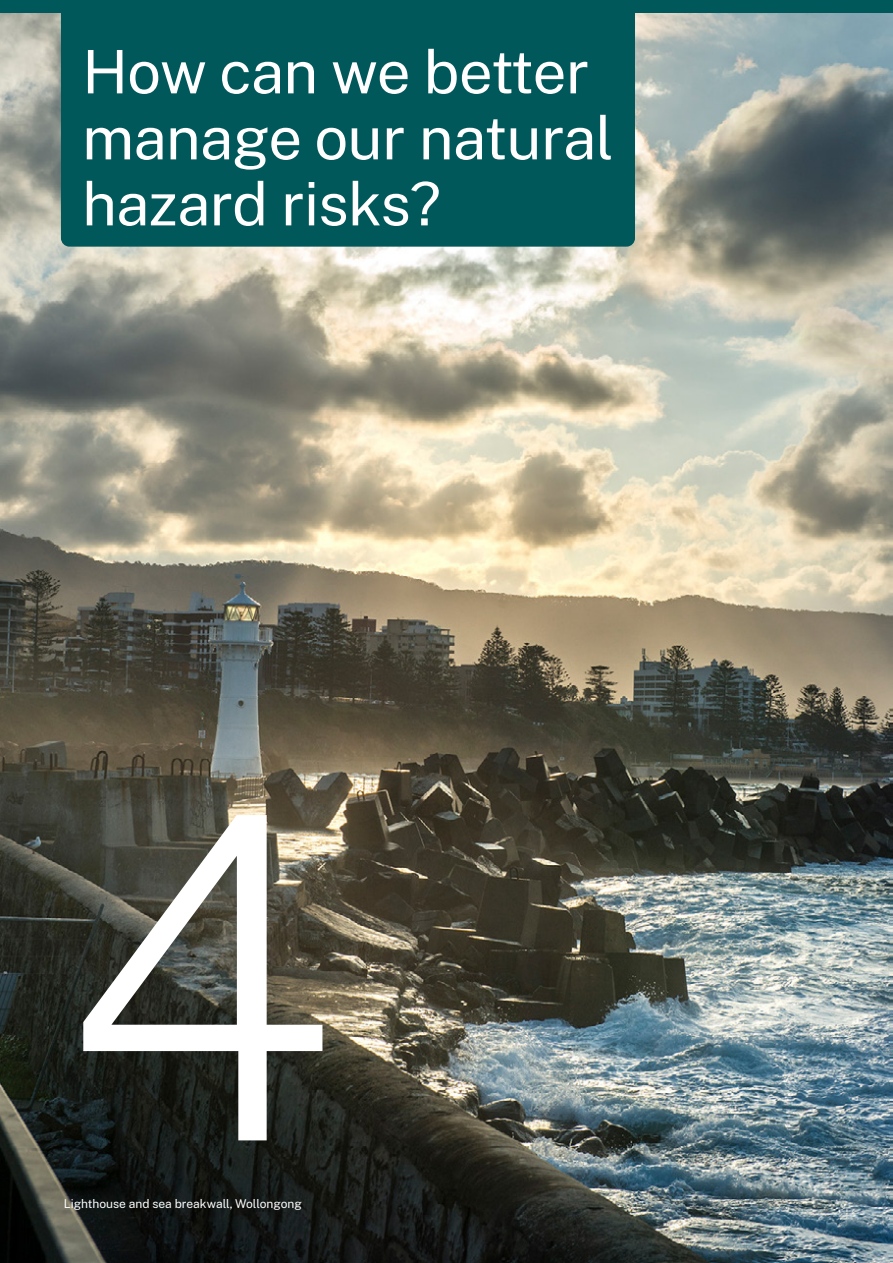
<style>
.page{position:relative;width:893px;height:1263px;background:#fff}
.page>*{position:absolute;margin:0;border:0;box-sizing:border-box;transform-origin:0 0}
.Divider_number{font:200 450px "Public Sans";color:#fff}
.Divider_name{font:60px/66px "Public Sans";letter-spacing:-.01em;color:#fff}
.t1{font:12px "Public Sans";color:#fff}
</style>
<div class="page">
<img style="left:0;top:13px;width:893px;height:1250px">
<div style="left:0;top:0;width:893px;height:13px;background:#00585a"></div>
<div style="left:61px;top:13px;width:574px;height:234px;background:#00585a"></div>
<p class="Divider_name" style="left:82px;top:36px;width:533px">How can we better manage our natural hazard risks?</p>
<p class="Divider_number" style="left:61px;top:671px;width:277px">4</p>
<p class="t1" style="left:64px;top:1195px;width:240px">Lighthouse and sea breakwall, Wollongong</p>
</div>
